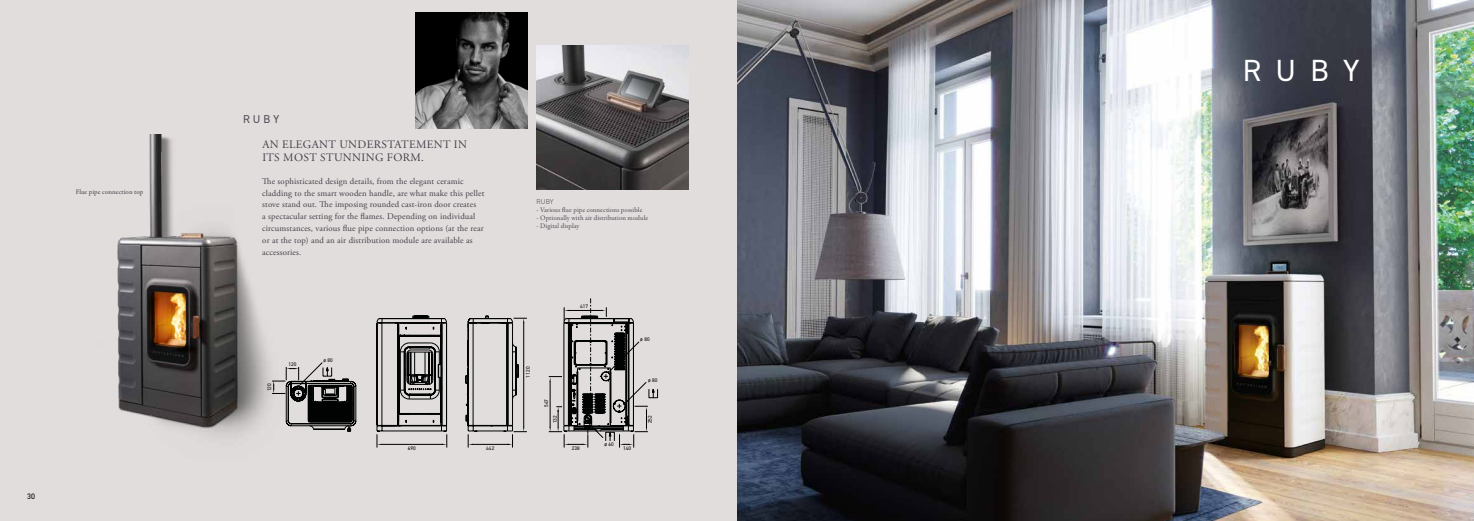
<style>
.page{position:relative;width:1474px;height:521px;background:#fff}
.page>*{position:absolute;margin:0;border:0;box-sizing:border-box;transform-origin:0 0}
.t1{font:30.71px "DIN2014";color:#fff}
.t2{font:11.38px/13.7px "Adobe Garamond Pro";letter-spacing:.03em;color:#433e47}
.t3{font:11.38px "DIN2014";color:#4f4a53}
.t4{font:8.75px/11.8px "Adobe Garamond Pro";letter-spacing:.015em;color:#433e47}
.t5{font:7.88px "DIN2014";color:#000}
.t6{font:7px "Garamond Premr Pro";letter-spacing:.01em;color:#4f4a53}
.t7{font:7px "Garamond Premr Pro";letter-spacing:.005em;color:#433e47}
.t8{font:300 7px "DIN2014";color:#4f4a53}
.t9{font:5.25px "DIN2014";letter-spacing:.015em;color:#000}
</style>
<div class="page">
<img style="left:737px;top:0;width:736px;height:521px">
<div style="left:0;top:0;width:737px;height:521px;background:#e1dddc"></div>
<img style="left:117px;top:135px;width:154px;height:301px">
<img style="left:536px;top:46px;width:152px;height:144px">
<svg style="left:272px;top:298px;width:385px;height:149px"></svg>
<img style="left:415px;top:13px;width:112px;height:116px">
<p class="t7" style="left:76px;top:188px;width:69px">Flue pipe connection top</p>
<p class="t5" style="left:27px;top:491px;width:9px">30</p>
<h2 class="t3" style="left:243px;top:112px;width:38px">RUBY</h2>
<h2 class="t2" style="left:262px;top:138px;width:206px">AN ELEGANT UNDERSTATEMENT IN<br>ITS MOST STUNNING FORM.</h2>
<p class="t4" style="left:262px;top:175px;width:223px">The sophisticated design details, from the elegant ceramic cladding to the smart wooden handle, are what make this pellet stove stand out. The imposing rounded cast-iron door creates<br>a spectacular setting for the flames. Depending on individual circumstances, various flue pipe connection options (at the rear or at the top) and an air distribution module are available as accessories.</p>
<p class="t9" style="left:266px;top:391px;width:10px;rotate:-90deg">120</p>
<p class="t9" style="left:288px;top:361px;width:10px">120</p>
<p class="t9" style="left:323px;top:357px;width:11px">ø 80</p>
<p class="t8" style="left:536px;top:197px;width:19px">RUBY</p>
<p class="t6" style="left:536px;top:205px;width:107px">- Various flue pipe connections possible</p>
<p class="t6" style="left:536px;top:213px;width:113px">- Optionally with air distribution module</p>
<p class="t6" style="left:536px;top:221px;width:44px">- Digital display</p>
<p class="t9" style="left:524px;top:377px;width:12px;rotate:-90deg">1120</p>
<p class="t9" style="left:580px;top:303px;width:10px">417</p>
<p class="t9" style="left:543px;top:407px;width:10px;rotate:-90deg">547</p>
<p class="t9" style="left:640px;top:336px;width:11px">ø 80</p>
<p class="t9" style="left:648px;top:376px;width:11px">ø 80</p>
<p class="t9" style="left:552px;top:423px;width:10px;rotate:-90deg">132</p>
<p class="t9" style="left:647px;top:423px;width:10px;rotate:-90deg">252</p>
<p class="t9" style="left:408px;top:445px;width:10px">690</p>
<p class="t9" style="left:486px;top:445px;width:10px">442</p>
<p class="t9" style="left:572px;top:445px;width:10px">238</p>
<p class="t9" style="left:604px;top:440px;width:11px">ø 60</p>
<p class="t9" style="left:623px;top:445px;width:10px">140</p>
<h1 class="t1" style="left:1242px;top:51px;width:119px">RUBY</h1>
</div>
